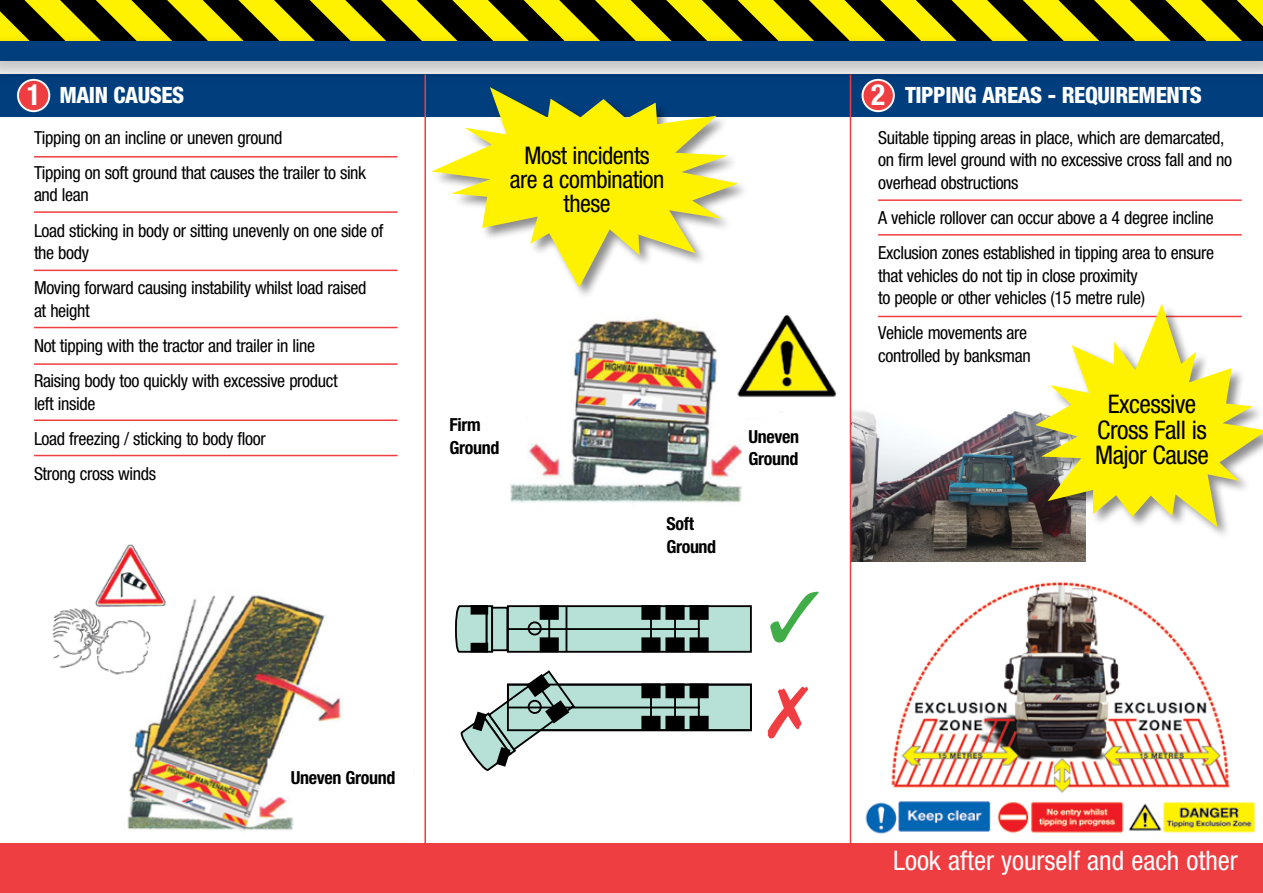
<style>
.page{position:relative;width:1263px;height:893px;background:#fff}
.page>*{position:absolute;margin:0;border:0;box-sizing:border-box;transform-origin:0 0}
.t1{font:condensed 27px "Helvetica Neue LT Std";color:#fff}
.t2{font:condensed 25.65px/25.5px "Helvetica Neue LT Std";letter-spacing:-.02em;color:#000;text-align:center}
.t3{font:condensed 24.3px/24.2px "Helvetica Neue LT Std";letter-spacing:-.02em;color:#000;text-align:center}
.t4{font:800 condensed 22.5px "Helvetica Neue LT Std";letter-spacing:-.02em;color:#fff}
.t5{font:condensed 18px/35.2px "Helvetica Neue LT Std";letter-spacing:-.02em;color:#000}
.t6{font:700 condensed 18px/22.5px "Helvetica Neue LT Std";letter-spacing:-.02em;color:#000}
.s1{font-weight:700;font-size:29.25px}
</style>
<div class="page">
<img style="left:851px;top:401px;width:234px;height:161px">
<svg style="left:0;top:0;width:1263px;height:31px;background:#7d7700"></svg>
<div style="left:0;top:843px;width:1263px;height:50px;background:#ef3e42"></div>
<div style="left:0;top:74px;width:422px;height:43px;background:#003e7e"></div>
<div style="left:422px;top:74px;width:438px;height:43px;background:#003e7e"></div>
<div style="left:17px;top:79px;width:33px;height:33px;background:#ef3e42;border:2px solid #fff;border-radius:50%"></div>
<img style="left:510px;top:317px;width:232px;height:186px">
<img style="left:127px;top:595px;width:216px;height:236px">
<hr style="left:34px;top:156px;width:364px;height:2px;background:#ef3e42">
<hr style="left:34px;top:211px;width:364px;height:2px;background:#ef3e42">
<hr style="left:34px;top:270px;width:364px;height:1px;background:#ef3e42">
<hr style="left:34px;top:327px;width:364px;height:1px;background:#ef3e42">
<hr style="left:34px;top:363px;width:364px;height:2px;background:#ef3e42">
<hr style="left:34px;top:419px;width:364px;height:2px;background:#ef3e42">
<hr style="left:34px;top:455px;width:364px;height:1px;background:#ef3e42">
<div style="left:431px;top:86px;width:320px;height:214px;background:#000;opacity:.45"></div>
<svg style="left:431px;top:88px;width:307px;height:199px"></svg>
<div style="left:829px;top:74px;width:434px;height:43px;background:#003e7e"></div>
<div style="left:861px;top:79px;width:34px;height:33px;background:#ef3e42;border:2px solid #fff;border-radius:50%"></div>
<hr style="left:878px;top:199px;width:364px;height:2px;background:#ef3e42">
<hr style="left:878px;top:234px;width:364px;height:2px;background:#ef3e42">
<hr style="left:878px;top:316px;width:364px;height:1px;background:#ef3e42">
<div style="left:1034px;top:303px;width:229px;height:237px;background:#000;opacity:.45"></div>
<svg style="left:1035px;top:304px;width:228px;height:223px"></svg>
<hr style="left:850px;top:74px;width:1px;height:771px;background:#ef3e42">
<hr style="left:424px;top:74px;width:2px;height:771px;background:#ef3e42">
<img style="left:52px;top:544px;width:124px;height:135px">
<img style="left:865px;top:581px;width:391px;height:253px">
<div style="left:0;top:31px;width:1263px;height:57px;background:#000;opacity:.3"></div>
<div style="left:0;top:42px;width:1263px;height:19px;background:#003e7e"></div>
<div style="left:274px;top:762px;width:138px;height:32px;background:#fff"></div>
<div style="left:449px;top:409px;width:77px;height:54px;background:#fff"></div>
<div style="left:508px;top:606px;width:243px;height:46px;background:#b7e0d6"></div>
<div style="left:507px;top:605px;width:245px;height:48px;border:2px solid #000"></div>
<svg style="left:455px;top:605px;width:254px;height:48px"></svg>
<svg style="left:460px;top:670px;width:292px;height:101px"></svg>
<img style="left:730px;top:314px;width:107px;height:86px">
<p class="t4" style="left:27px;top:81px;width:159px"><span class="s1">1</span> MAIN CAUSES</p>
<p class="t5" style="left:34px;top:119px;width:334px">Tipping on an incline or uneven ground<br>Tipping on soft ground that causes the trailer to sink</p>
<p class="t5" style="left:34px;top:177px;width:351px">and lean<br>Load sticking in body or sitting unevenly on one side of</p>
<p class="t5" style="left:34px;top:235px;width:334px">the body<br>Moving forward causing instability whilst load raised</p>
<p class="t5" style="left:34px;top:293px;width:305px">at height<br>Not tipping with the tractor and trailer in line<br>Raising body too quickly with excessive product</p>
<p class="t5" style="left:34px;top:386px;width:233px">left inside<br>Load freezing / sticking to body floor<br>Strong cross winds</p>
<h3 class="t3" style="left:510px;top:143px;width:156px">Most incidents are a combination these</h3>
<p class="t6" style="left:449px;top:413px;width:51px">Firm<br>Ground</p>
<p class="t6" style="left:666px;top:512px;width:51px">Soft<br>Ground</p>
<p class="t6" style="left:748px;top:425px;width:52px">Uneven<br>Ground</p>
<p class="t4" style="left:871px;top:81px;width:332px"><span class="s1">2</span> TIPPING AREAS - REQUIREMENTS</p>
<p class="t5" style="left:878px;top:126px;width:355px;line-height:22.5px">Suitable tipping areas in place, which are demarcated, on firm level ground with no excessive cross fall and no overhead obstructions</p>
<p class="t5" style="left:878px;top:200px;width:338px">A vehicle rollover can occur above a 4 degree incline<br>Exclusion zones established in tipping area to ensure</p>
<p class="t5" style="left:878px;top:264px;width:268px;line-height:22.5px">that vehicles do not tip in close proximity to people or other vehicles (15 metre rule)</p>
<p class="t5" style="left:878px;top:322px;width:154px;line-height:22.5px">Vehicle movements are controlled by banksman</p>
<h2 class="t2" style="left:1095px;top:391px;width:115px">Excessive<br>Cross Fall is<br>Major Cause</h2>
<p class="t6" style="left:291px;top:766px;width:106px">Uneven Ground</p>
<h1 class="t1" style="left:893px;top:845px;width:346px">Look after yourself and each other</h1>
</div>
